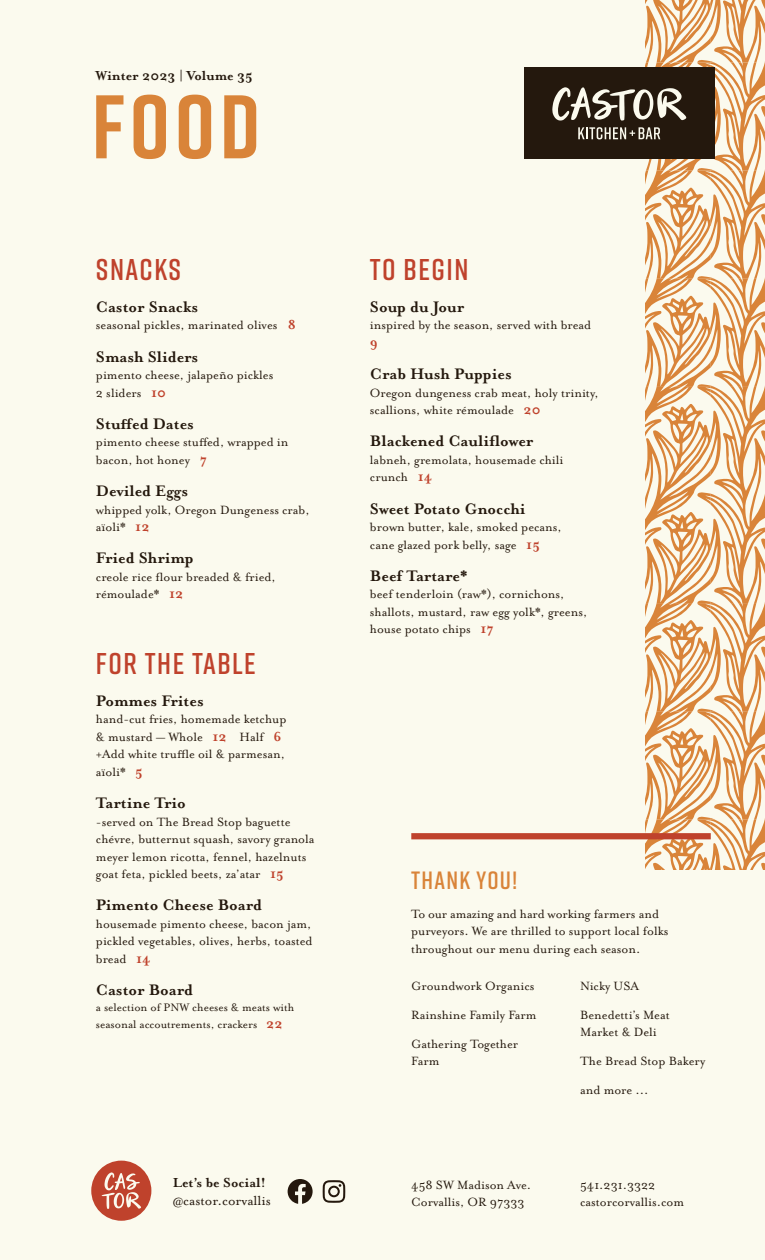
<style>
.page{position:relative;width:765px;height:1260px;background:#fbfaee}
.page>*{position:absolute;margin:0;border:0;box-sizing:border-box;transform-origin:0 0}
.MENU_TITLE__Squash{font:700 90px "Rift";color:#d98439}
.CATEGORY_HEADER__Tom{font:600 30px "Rift";letter-spacing:.05em;color:#bf422c}
.THANK_YOU__Squash{font:600 25px "Rift";letter-spacing:.05em;color:#d98439}
.Menu_item_name{font:700 17.5px "Mrs Eaves OT";color:#24180d}
.Menu_edition{font:700 15px "Mrs Eaves OT";color:#24180d}
.t1{font:15px "Mrs Eaves OT";color:#24180d}
.Ingredients{font:700 15px "Mrs Eaves OT";color:#bf422c}
.Ingredients-2{font:13.75px/17.5px "Mrs Eaves OT";color:#24180d}
.Menu_item_name-2{font:12.5px/16.2px "Mrs Eaves OT";color:#24180d}
.s1{font-weight:700;font-size:15px;color:#bf422c}
</style>
<div class="page">
<div style="left:524px;top:68px;width:190px;height:91px;background:#24180d"></div>
<svg style="left:552px;top:0;width:213px;height:869px"></svg>
<svg style="left:288px;top:1179px;width:57px;height:25px"></svg>
<div style="left:91px;top:1161px;width:60px;height:60px;background:#bf422c;border-radius:50%"></div>
<svg style="left:101px;top:1172px;width:40px;height:37px"></svg>
<div style="left:411px;top:833px;width:300px;height:6px;background:#bf422c"></div>
<p class="Menu_edition" style="left:95px;top:67px;width:159px">Winter 2023 | Volume 35</p>
<p class="MENU_TITLE__Squash" style="left:92px;top:62px;width:170px">food</p>
<p class="CATEGORY_HEADER__Tom" style="left:96px;top:248px;width:87px">SNACKS</p>
<p class="Menu_item_name" style="left:96px;top:297px;width:104px">Castor Snacks</p>
<p class="Ingredients-2" style="left:96px;top:316px;width:202px">seasonal pickles, marinated olives <span class="s1">8</span></p>
<p class="Menu_item_name" style="left:96px;top:346px;width:104px">Smash Sliders</p>
<p class="Ingredients-2" style="left:96px;top:366px;width:179px">pimento cheese, jalapeño pickles<br>2 sliders <span class="s1">10</span></p>
<p class="Menu_item_name" style="left:96px;top:414px;width:100px">Stuffed Dates</p>
<p class="Ingredients-2" style="left:96px;top:433px;width:194px">pimento cheese stuffed, wrapped in bacon, hot honey <span class="s1">7</span></p>
<p class="Menu_item_name" style="left:96px;top:481px;width:94px">Deviled Eggs</p>
<p class="Ingredients-2" style="left:96px;top:501px;width:215px">whipped yolk, Oregon Dungeness crab, aïoli* <span class="s1">12</span></p>
<p class="Menu_item_name" style="left:96px;top:548px;width:99px">Fried Shrimp</p>
<p class="Ingredients-2" style="left:96px;top:568px;width:181px">creole rice flour breaded &amp; fried, rémoulade* <span class="s1">12</span></p>
<p class="CATEGORY_HEADER__Tom" style="left:96px;top:642px;width:161px">FOR THE TABLE</p>
<p class="Menu_item_name" style="left:96px;top:691px;width:109px">Pommes Frites</p>
<p class="Ingredients-2" style="left:96px;top:711px;width:192px">hand-cut fries, homemade ketchup &amp; mustard — Whole <span class="s1">12</span> Half <span class="s1">6 </span>+Add white truffle oil &amp; parmesan, aïoli* <span class="s1">5</span></p>
<p class="Menu_item_name" style="left:96px;top:793px;width:91px">Tartine Trio</p>
<p class="Ingredients-2" style="left:96px;top:813px;width:220px">-served on The Bread Stop baguette chévre, butternut squash, savory granola meyer lemon ricotta, fennel, hazelnuts goat feta, pickled beets, za’atar <span class="s1">15</span></p>
<p class="Menu_item_name" style="left:96px;top:895px;width:168px">Pimento Cheese Board</p>
<p class="Ingredients-2" style="left:96px;top:915px;width:218px;text-align:justify">housemade pimento cheese, bacon jam, pickled vegetables, olives, herbs, toasted bread <span class="s1">14</span></p>
<p class="Menu_item_name" style="left:96px;top:980px;width:99px">Castor Board</p>
<p class="Menu_item_name-2" style="left:96px;top:1000px;width:200px">a selection of PNW cheeses &amp; meats with seasonal accoutrements, crackers <span class="s1">22</span></p>
<p class="Menu_edition" style="left:173px;top:1174px;width:95px">Let’s be Social!</p>
<p class="t1" style="left:173px;top:1192px;width:100px">@castor.corvallis</p>
<p class="CATEGORY_HEADER__Tom" style="left:370px;top:248px;width:100px">TO BEGIN</p>
<p class="Menu_item_name" style="left:370px;top:297px;width:96px">Soup du Jour</p>
<p class="Ingredients-2" style="left:370px;top:316px;width:223px">inspired by the season, served with bread</p>
<p class="Ingredients" style="left:370px;top:334px;width:9px">9</p>
<p class="Menu_item_name" style="left:370px;top:364px;width:143px">Crab Hush Puppies</p>
<p class="Ingredients-2" style="left:370px;top:384px;width:230px">Oregon dungeness crab meat, holy trinity, scallions, white rémoulade <span class="s1">20</span></p>
<p class="Menu_item_name" style="left:370px;top:431px;width:165px">Blackened Cauliflower</p>
<p class="Ingredients-2" style="left:370px;top:451px;width:195px">labneh, gremolata, housemade chili crunch <span class="s1">14</span></p>
<p class="Menu_item_name" style="left:370px;top:498px;width:157px">Sweet Potato Gnocchi</p>
<p class="Ingredients-2" style="left:370px;top:518px;width:193px">brown butter, kale, smoked pecans, cane glazed pork belly, sage <span class="s1">15</span></p>
<p class="Menu_item_name" style="left:370px;top:566px;width:99px">Beef Tartare*</p>
<p class="Ingredients-2" style="left:370px;top:585px;width:219px">beef tenderloin (raw*), cornichons, shallots, mustard, raw egg yolk*, greens, house potato chips <span class="s1">17</span></p>
<p class="THANK_YOU__Squash" style="left:411px;top:862px;width:107px">THANK YOU!</p>
<p class="Ingredients-2" style="left:411px;top:905px;width:259px">To our amazing and hard working farmers and purveyors. We are thrilled to support local folks throughout our menu during each season.</p>
<p class="Ingredients-2" style="left:411px;top:977px;width:125px">Groundwork Organics</p>
<p class="Ingredients-2" style="left:411px;top:1006px;width:127px">Rainshine Family Farm</p>
<p class="Ingredients-2" style="left:411px;top:1035px;width:109px">Gathering Together<br>Farm</p>
<p class="Ingredients-2" style="left:580px;top:977px;width:60px">Nicky USA</p>
<p class="Ingredients-2" style="left:580px;top:1006px;width:91px">Benedetti’s Meat<br>Market &amp; Deli</p>
<p class="Ingredients-2" style="left:580px;top:1052px;width:127px">The Bread Stop Bakery</p>
<p class="Ingredients-2" style="left:580px;top:1081px;width:70px">and more ...</p>
<p class="Ingredients-2" style="left:411px;top:1176px;width:121px">458 SW Madison Ave.<br>Corvallis, OR 97333</p>
<p class="Ingredients-2" style="left:580px;top:1176px;width:105px">541.231.3322 castorcorvallis.com</p>
</div>
